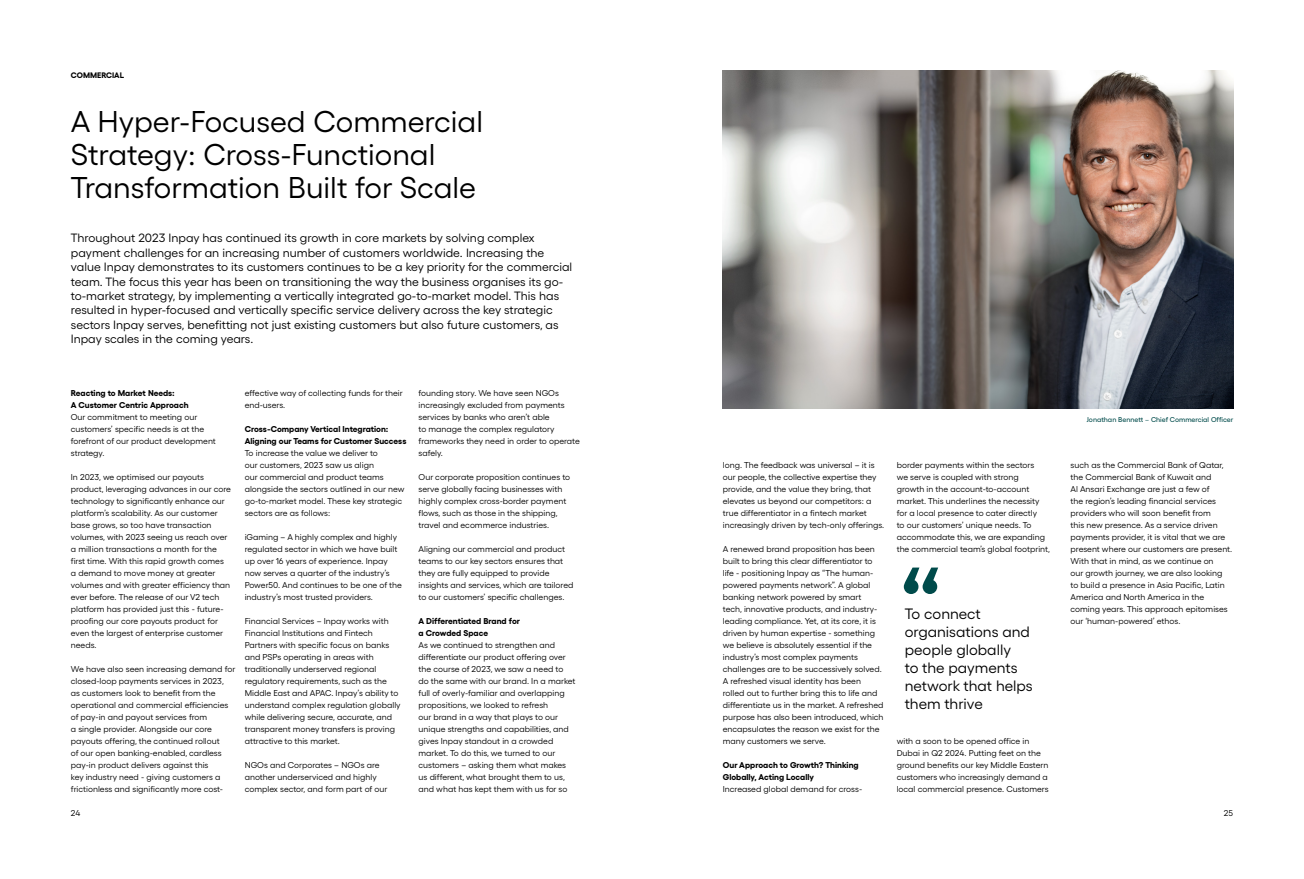
<style>
.page{position:relative;width:1304px;height:879px;background:#fff}
.page>*{position:absolute;margin:0;border:0;box-sizing:border-box;transform-origin:0 0}
.Rubrik{font:30px/33px "Gellix";color:#000}
.Pull_qoute{font:15px/18px "Gellix";color:#000}
.Manchet{font:12px/14.4px "Gellix";color:#000}
.Breed{font:8.5px/12px "Gellix";color:#000}
.Breed_rubrik{font:700 8.5px/12px "Gellix";color:#000}
.Breed_rubrik-2{font:8.5px/12px "Gellix";color:#000}
.TopDims_2{font:700 8px "Gellix";color:#000}
.Billedtitel{font:500 7px "Gellix";color:#004b4b}
.s1{font-weight:400}
</style>
<div class="page">
<svg style="left:904px;top:567px;width:34px;height:27px"></svg>
<img style="left:723px;top:71px;width:510px;height:337px">
<p class="TopDims_2" style="left:71px;top:70px;width:55px">COMMERCIAL</p>
<p class="Rubrik" style="left:71px;top:103px;width:414px">A Hyper-Focused Commercial<br>Strategy: Cross-Functional<br>Transformation Built for Scale</p>
<p class="Manchet" style="left:71px;top:230px;width:503px">Throughout 2023 Inpay has continued its growth in core markets by solving complex payment challenges for an increasing number of customers worldwide. Increasing the value Inpay demonstrates to its customers continues to be a key priority for the commercial team. The focus this year has been on transitioning the way the business organises its go&shy;to-market strategy, by implementing a vertically integrated go-to-market model. This has resulted in hyper-focused and vertically specific service delivery across the key strategic sectors Inpay serves, benefitting not just existing customers but also future customers, as Inpay scales in the coming years.</p>
<p class="Breed_rubrik" style="left:71px;top:386px;width:119px">Reacting to Market Needs:<br>A Customer Centric Approach</p>
<p class="Breed" style="left:71px;top:410px;width:147px">Our commitment to meeting our customers’ specific needs is at the forefront of our product development strategy.</p>
<p class="Breed" style="left:71px;top:470px;width:162px">In 2023, we optimised our payouts product, leveraging advances in our core technology to significantly enhance our platform’s scalability. As our customer base grows, so too have transaction volumes, with 2023 seeing us reach over a million transactions a month for the first time. With this rapid growth comes a demand to move money at greater volumes and with greater efficiency than ever before. The release of our V2 tech platform has provided just this - future&shy;proofing our core payouts product for even the largest of enterprise customer needs.</p>
<p class="Breed" style="left:71px;top:662px;width:166px">We have also seen increasing demand for closed-loop payments services in 2023,<br>as customers look to benefit from the operational and commercial efficiencies of pay-in and payout services from<br>a single provider. Alongside our core payouts offering, the continued rollout<br>of our open banking-enabled, cardless pay-in product delivers against this<br>key industry need - giving customers a frictionless and significantly more cost-</p>
<p class="Breed" style="left:245px;top:386px;width:160px">effective way of collecting funds for their end-users.</p>
<p class="Breed_rubrik" style="left:245px;top:422px;width:163px">Cross-Company Vertical Integration:<br>Aligning our Teams for Customer Success</p>
<p class="Breed_rubrik-2" style="left:245px;top:446px;width:161px">To increase the value we deliver to<br>our customers, 2023 saw us align<br>our commercial and product teams alongside the sectors outlined in our new go-to-market model. These key strategic sectors are as follows:</p>
<p class="Breed" style="left:245px;top:530px;width:159px">iGaming – A highly complex and highly regulated sector in which we have built up over 16 years of experience. Inpay now serves a quarter of the industry’s Power50. And continues to be one of the industry’s most trusted providers.</p>
<p class="Breed" style="left:245px;top:614px;width:157px">Financial Services – Inpay works with Financial Institutions and Fintech Partners with specific focus on banks and PSPs operating in areas with traditionally underserved regional regulatory requirements, such as the Middle East and APAC. Inpay’s ability to understand complex regulation globally while delivering secure, accurate, and transparent money transfers is proving attractive to this market.</p>
<p class="Breed" style="left:245px;top:758px;width:144px">NGOs and Corporates – NGOs are another underserviced and highly complex sector, and form part of our</p>
<p class="Breed" style="left:419px;top:386px;width:163px">founding story. We have seen NGOs increasingly excluded from payments services by banks who aren’t able<br>to manage the complex regulatory frameworks they need in order to operate safely.</p>
<p class="Breed" style="left:419px;top:470px;width:153px">Our corporate proposition continues to serve globally facing businesses with highly complex cross-border payment flows, such as those in the shipping, travel and ecommerce industries.</p>
<p class="Breed" style="left:419px;top:542px;width:156px">Aligning our commercial and product teams to our key sectors ensures that they are fully equipped to provide insights and services, which are tailored to our customers’ specific challenges.</p>
<p class="Breed_rubrik" style="left:419px;top:614px;width:103px">A Differentiated Brand for a Crowded Space</p>
<p class="Breed" style="left:419px;top:638px;width:158px">As we continued to strengthen and differentiate our product offering over the course of 2023, we saw a need to do the same with our brand. In a market full of overly-familiar and overlapping propositions, we looked to refresh<br>our brand in a way that plays to our unique strengths and capabilities, and gives Inpay standout in a crowded market. To do this, we turned to our customers – asking them what makes us different, what brought them to us, and what has kept them with us for so</p>
<p class="Breed" style="left:723px;top:458px;width:163px">long. The feedback was universal – it is our people, the collective expertise they provide, and the value they bring, that elevates us beyond our competitors: a true differentiator in a fintech market increasingly driven by tech-only offerings.</p>
<p class="Breed" style="left:723px;top:542px;width:162px">A renewed brand proposition has been built to bring this clear differentiator to life - positioning Inpay as “The human&shy;powered payments network”. A global banking network powered by smart<br>tech, innovative products, and industry&shy;leading compliance. Yet, at its core, it is driven by human expertise - something we believe is absolutely essential if the industry’s most complex payments challenges are to be successively solved.<br>A refreshed visual identity has been rolled out to further bring this to life and differentiate us in the market. A refreshed purpose has also been introduced, which encapsulates the reason we exist for the many customers we serve.</p>
<p class="Breed_rubrik" style="left:723px;top:758px;width:137px">Our Approach to Growth? Thinking<br>Globally, Acting Locally</p>
<p class="Breed" style="left:723px;top:782px;width:141px">Increased global demand for cross-</p>
<p class="Breed" style="left:897px;top:458px;width:155px">border payments within the sectors<br>we serve is coupled with strong<br>growth in the account-to-account market. This underlines the necessity for a local presence to cater directly<br>to our customers’ unique needs. To accommodate this, we are expanding the commercial team’s global footprint,</p>
<p class="Pull_qoute" style="left:905px;top:603px;width:130px">To connect organisations and people globally<br>to the payments network that helps them thrive</p>
<p class="Breed" style="left:897px;top:734px;width:153px">with a soon to be opened office in Dubai in Q2 2024. Putting feet on the ground benefits our key Middle Eastern customers who increasingly demand a local commercial presence. Customers</p>
<p class="Billedtitel" style="left:1087px;top:414px;width:148px">Jonathan Bennett <span class="s1">–</span> Chief Commercial Officer</p>
<p class="Breed" style="left:1071px;top:458px;width:163px">such as the Commercial Bank of Qatar, the Commercial Bank of Kuwait and<br>Al Ansari Exchange are just a few of<br>the region’s leading financial services providers who will soon benefit from<br>this new presence. As a service driven payments provider, it is vital that we are present where our customers are present.<br>With that in mind, as we continue on<br>our growth journey, we are also looking to build a presence in Asia Pacific, Latin America and North America in the coming years. This approach epitomises our ‘human-powered’ ethos.</p>
<p class="Breed" style="left:71px;top:806px;width:11px">24</p>
<p class="Breed" style="left:1224px;top:806px;width:11px">25</p>
</div>
